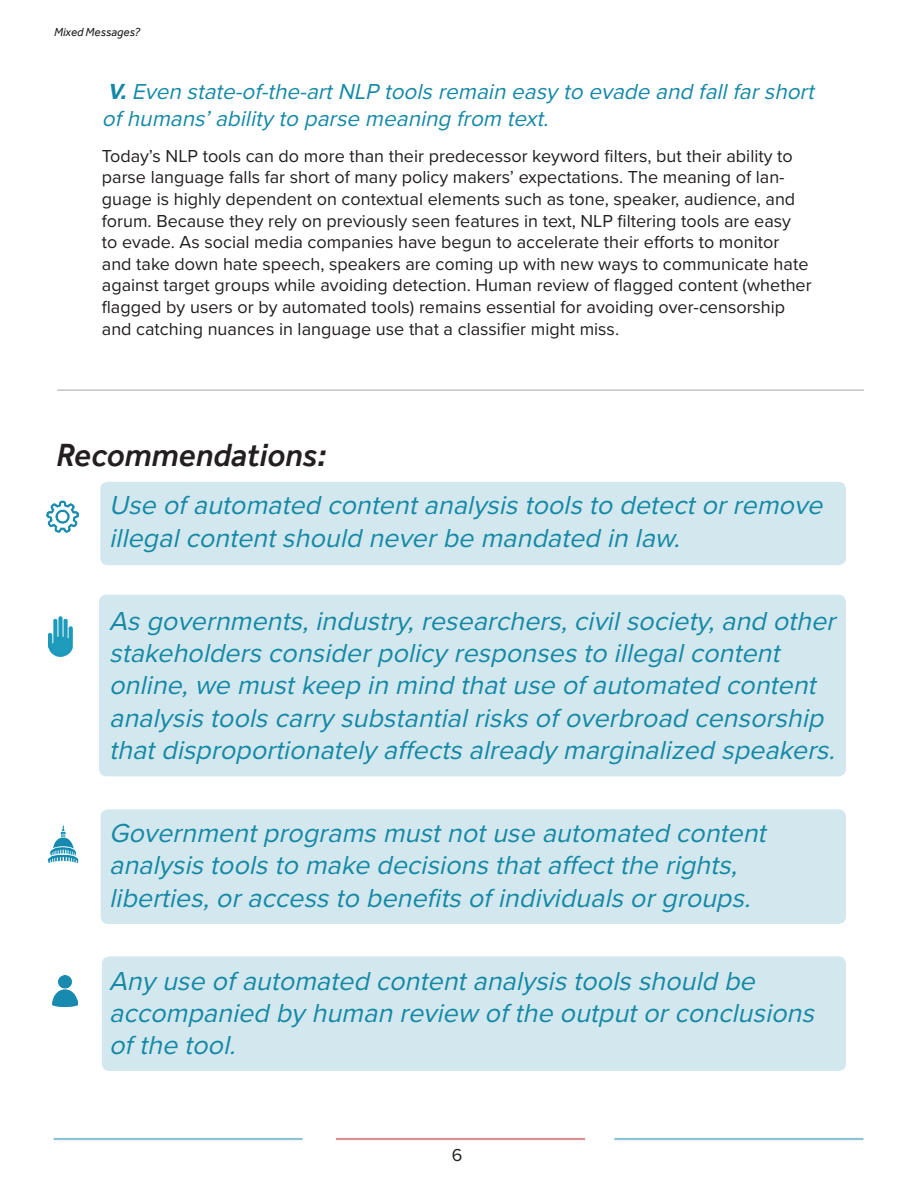
<style>
.page{position:relative;width:918px;height:1188px;background:#fff}
.page>*{position:absolute;margin:0;border:0;box-sizing:border-box;transform-origin:0 0}
.t1{font:italic 500 33px "Effra";color:#231f20}
.t2{font:italic 27px/32.4px "Proxima Nova";color:#1589a6}
.t3{font:italic 22.5px/27px "Proxima Nova";color:#1589a6}
.t4{font:18px/21.6px "Proxima Nova";color:#231f20}
.t5{font:italic 12px "Effra";color:#231f20}
.s1{font-family:"Effra";font-weight:700}
</style>
<div class="page">
<div style="left:100px;top:482px;width:746px;height:83px;background:#d2e8ee;border-radius:8px"></div>
<img style="left:53px;top:975px;width:24px;height:32px">
<img style="left:47px;top:825px;width:32px;height:39px">
<img style="left:46px;top:501px;width:33px;height:32px">
<hr style="left:57px;top:389px;width:807px;height:2px;background:#231f20">
<div style="left:99px;top:595px;width:747px;height:181px;background:#d2e8ee;border-radius:8px"></div>
<div style="left:101px;top:809px;width:745px;height:115px;background:#d2e8ee;border-radius:8px"></div>
<div style="left:102px;top:956px;width:744px;height:115px;background:#d2e8ee;border-radius:8px"></div>
<img style="left:48px;top:616px;width:25px;height:40px">
<p class="t5" style="left:54px;top:25px;width:88px">Mixed Messages?</p>
<p class="t3" style="left:102px;top:77px;width:720px"><span class="s1">V.</span>Evenstate-of-the-artNLP toolsremaineasyto evade and fallfarshort ofhumans’abilityto parse meaning from text.</p>
<p class="t4" style="left:102px;top:144px;width:711px">Today’s NLP tools can do more than their predecessor keyword filters, but their ability to parse language falls far short of many policy makers’ expectations. The meaning of lan&shy;guage is highly dependent on contextual elements such as tone, speaker, audience, and forum. Because they rely on previously seen features in text, NLP filtering tools are easy<br>to evade. As social media companies have begun to accelerate their efforts to monitor and take down hate speech, speakers are coming up with new ways to communicate hate against target groups while avoiding detection. Human review of flagged content (whether flagged by users or by automated tools) remains essential for avoiding over-censorship and catching nuances in language use that a classifier might miss.</p>
<h1 class="t1" style="left:56px;top:436px;width:271px">Recommendations:</h1>
<h2 class="t2" style="left:109px;top:488px;width:723px">Use ofautomated contentanalysistoolsto detectorremove illegalcontentshould neverbe mandated inlaw.</h2>
<p class="t2" style="left:109px;top:603px;width:736px">Asgovernments,industry,researchers,civilsociety,and other stakeholdersconsiderpolicyresponsesto illegalcontent online,we mustkeep inmind thatuse ofautomated content analysistoolscarrysubstantialrisksofoverbroad censorship thatdisproportionatelyaffectsalreadymarginalized speakers.</p>
<h2 class="t2" style="left:109px;top:816px;width:666px">Governmentprogramsmustnotuse automated content analysistoolsto make decisionsthataffectthe rights, liberties,oraccessto benefitsofindividualsorgroups.</h2>
<h2 class="t2" style="left:109px;top:963px;width:714px">Anyuse ofautomated contentanalysistoolsshould be accompanied byhumanreview ofthe outputorconclusions ofthe tool.</h2>
<p class="t4" style="left:452px;top:1143px;width:12px">6</p>
</div>
